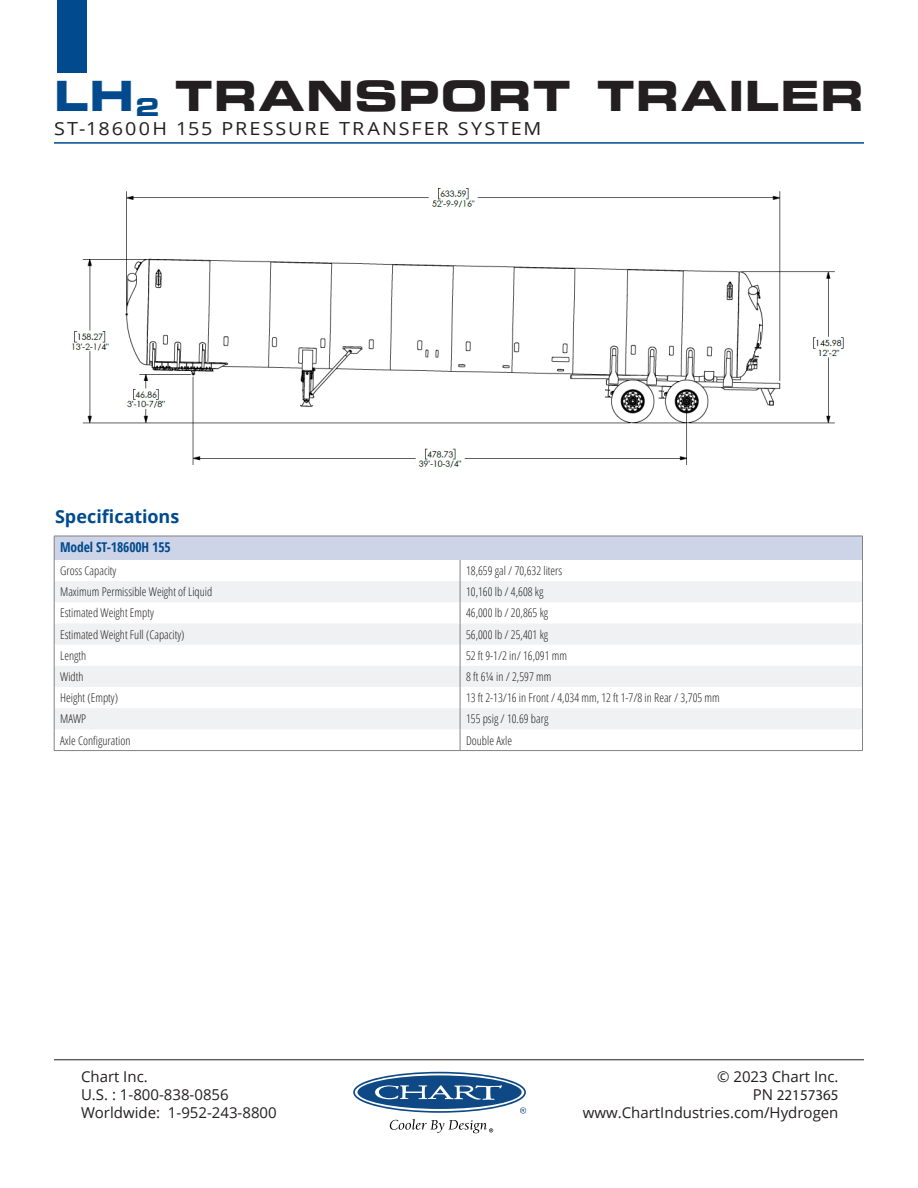
<style>
.page{position:relative;width:918px;height:1188px;background:#fff}
.page>*{position:absolute;margin:0;border:0;box-sizing:border-box;transform-origin:0 0}
.Headline_Product_title{font:42px "Eurostile LT Bold Extended Two";letter-spacing:.03em;color:#231f20}
.Headline_Tag{font:18px "Open Sans";letter-spacing:.105em;color:#231f20;scale:1.1 1}
.Subhead{font:700 18px "Open Sans";color:#004a8d}
.t1{font:15px "Open Sans";color:#231f20}
.t2{font:15px "Myriad Pro";color:#231f20}
.Table_Header_Centered{font:700 condensed 13.5px "Open Sans";letter-spacing:-.01em;color:#004a8d}
.Table_Text{font:300 condensed 12px "Open Sans";color:#231f20}
.s1{color:#004a8d}
.s2{font-family:"Open Sans"}
</style>
<div class="page">
<hr style="left:54px;top:1060px;width:810px;height:1px;background:#231f20">
<svg style="left:353px;top:1072px;width:173px;height:61px"></svg>
<hr style="left:58px;top:1187px;width:805px;height:1px;background:#231f20">
<div style="left:54px;top:536px;width:808px;height:24px;background:#cdd4e7"></div>
<svg style="left:55px;top:581px;width:807px;height:148px;fill:#f0f1f2"></svg>
<svg style="left:460px;top:560px;width:1px;height:190px"></svg>
<hr style="left:54px;top:750px;width:406px;height:1px;background:#808285">
<hr style="left:460px;top:750px;width:403px;height:1px;background:#808285">
<hr style="left:54px;top:536px;width:406px;height:1px;background:#808285">
<svg style="left:54px;top:536px;width:1px;height:214px"></svg>
<hr style="left:460px;top:536px;width:403px;height:1px;background:#808285">
<svg style="left:862px;top:536px;width:1px;height:214px"></svg>
<img style="left:72px;top:188px;width:772px;height:280px">
<hr style="left:54px;top:142px;width:810px;height:2px;background:#004a8d">
<div style="left:57px;top:0;width:29px;height:73px;background:#004a8d"></div>
<p class="Headline_Product_title" style="left:54px;top:67px;width:811px"><span class="s1">LH</span><sub>2</sub> TRANSPORT TRAILER</p>
<p class="Headline_Tag" style="left:54px;top:117px;width:445px">ST-18600H 155 PRESSURE TRANSFER SYSTEM</p>
<p class="Subhead" style="left:55px;top:503px;width:126px">Specifications</p>
<p class="Table_Header_Centered" style="left:60px;top:538px;width:112px">Model ST-18600H 155</p>
<p class="Table_Text" style="left:60px;top:563px;width:58px">Gross Capacity</p>
<p class="Table_Text" style="left:466px;top:563px;width:98px">18,659 gal / 70,632 liters</p>
<p class="Table_Text" style="left:60px;top:584px;width:154px">Maximum Permissible Weight of Liquid</p>
<p class="Table_Text" style="left:466px;top:584px;width:79px">10,160 lb / 4,608 kg</p>
<p class="Table_Text" style="left:60px;top:605px;width:95px">Estimated Weight Empty</p>
<p class="Table_Text" style="left:466px;top:605px;width:84px">46,000 lb / 20,865 kg</p>
<p class="Table_Text" style="left:60px;top:626px;width:126px">Estimated Weight Full (Capacity)</p>
<p class="Table_Text" style="left:466px;top:626px;width:84px">56,000 lb / 25,401 kg</p>
<p class="Table_Text" style="left:60px;top:647px;width:28px">Length</p>
<p class="Table_Text" style="left:466px;top:647px;width:103px">52 ft 9-1/2 in/ 16,091 mm</p>
<p class="Table_Text" style="left:60px;top:669px;width:25px">Width</p>
<p class="Table_Text" style="left:466px;top:669px;width:87px">8 ft 6¼ in / 2,597 mm</p>
<p class="Table_Text" style="left:60px;top:690px;width:59px">Height (Empty)</p>
<p class="Table_Text" style="left:466px;top:690px;width:255px">13 ft 2-13/16 in Front / 4,034 mm, 12 ft 1-7/8 in Rear / 3,705 mm</p>
<p class="Table_Text" style="left:60px;top:711px;width:28px">MAWP</p>
<p class="Table_Text" style="left:466px;top:711px;width:84px">155 psig / 10.69 barg</p>
<p class="Table_Text" style="left:60px;top:732px;width:72px">Axle Configuration</p>
<p class="Table_Text" style="left:466px;top:732px;width:48px">Double Axle</p>
<p class="t1" style="left:81px;top:1066px;width:68px">Chart Inc.</p>
<p class="t1" style="left:81px;top:1084px;width:149px">U.S. : 1-800-838-0856</p>
<p class="t1" style="left:81px;top:1102px;width:197px">Worldwide: 1-952-243-8800</p>
<p class="t1" style="left:717px;top:1066px;width:123px">© 2023 Chart Inc.</p>
<p class="t2" style="left:753px;top:1086px;width:87px"><span class="s2">PN</span> 22157365</p>
<p class="t1" style="left:583px;top:1102px;width:257px">www.ChartIndustries.com/Hydrogen</p>
</div>
